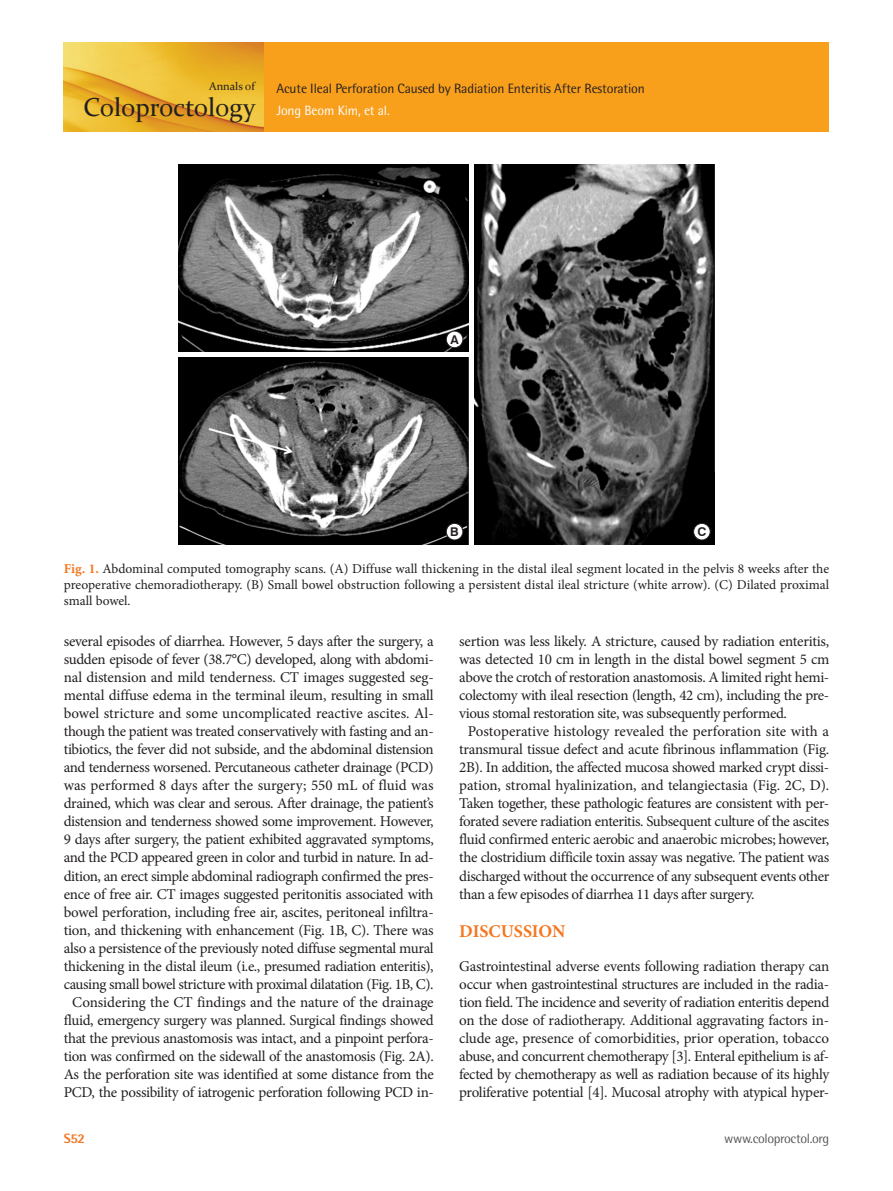
<style>
.page{position:relative;width:893px;height:1191px;background:#fff}
.page>*{position:absolute;margin:0;border:0;box-sizing:border-box;transform-origin:0 0}
.t1{font:25.95px "Constantia";color:#231f20}
.본문제목_대{font:700 18px "Minion Pro";color:#f47721}
.본문{font:15px/18px "Minion Pro";letter-spacing:-.025em;color:#231f20;text-align:justify}
.본문_앞단락0{font:15px/18px "Minion Pro";letter-spacing:-.02em;color:#231f20;text-align:justify}
.표그림설명{font:13.5px/16.2px "Minion Pro";color:#231f20;text-align:justify}
.t2{font:13.5px "Rotis Semi Sans Std";letter-spacing:-.01em;color:#231f20}
.t3{font:13.5px "Rotis Semi Sans Std";letter-spacing:-.025em;color:#57585a}
.t4{font:13.5px "Rotis Semi Sans Std";letter-spacing:-.01em;color:#fff}
.t5{font:800 13.5px "Rotis Semi Sans Std";color:#f47721}
.t6{font:700 12.15px "Swiss 721 BT";color:#231f20}
.t7{font:11.25px "Constantia";color:#231f20}
.s1{font-weight:700;color:#f47721}
</style>
<div class="page">
<div style="left:264px;top:43px;width:565px;height:89px;background:#f89f1c"></div>
<img style="left:64px;top:43px;width:200px;height:89px">
<img style="left:178px;top:164px;width:537px;height:380px">
<hr style="left:469px;top:159px;width:4px;height:387px;background:#fff">
<div style="left:446px;top:523px;width:17px;height:17px;background:#fff;border-radius:50%"></div>
<div style="left:446px;top:523px;width:17px;height:17px;border:1px solid #231f20;border-radius:50%"></div>
<div style="left:446px;top:331px;width:17px;height:17px;background:#fff;border-radius:50%"></div>
<div style="left:446px;top:331px;width:17px;height:17px;border:1px solid #231f20;border-radius:50%"></div>
<div style="left:694px;top:523px;width:16px;height:17px;background:#fff;border-radius:50%"></div>
<div style="left:693px;top:523px;width:17px;height:17px;border:1px solid #231f20;border-radius:50%"></div>
<hr style="left:172px;top:352px;width:298px;height:4px;background:#fff">
<p class="t7" style="left:209px;top:79px;width:47px">Annals of</p>
<p class="t1" style="left:83px;top:90px;width:174px">Coloproctology</p>
<p class="t2" style="left:276px;top:80px;width:370px">Acute Ileal Perforation Caused by Radiation Enteritis After Restoration</p>
<p class="t4" style="left:276px;top:102px;width:115px">Jong Beom Kim, et al.</p>
<p class="t6" style="left:450px;top:332px;width:10px">A</p>
<p class="t6" style="left:450px;top:524px;width:10px">B</p>
<p class="t6" style="left:697px;top:524px;width:10px">C</p>
<p class="표그림설명" style="left:64px;top:560px;width:767px"><span class="s1">Fig. 1.</span> Abdominal computed tomography scans. (A) Diffuse wall thickening in the distal ileal segment located in the pelvis 8 weeks after the preoperative chemoradiotherapy. (B) Small bowel obstruction following a persistent distal ileal stricture (white arrow). (C) Dilated proximal small bowel.</p>
<p class="본문" style="left:64px;top:632px;width:372px">several episodes of diarrhea. However, 5 days after the surgery, a sudden episode of fever (38.7°C) developed, along with abdomi&shy;nal distension and mild tenderness. CT images suggested seg&shy;mental diffuse edema in the terminal ileum, resulting in small bowel stricture and some uncomplicated reactive ascites. Al&shy;though the patient was treated conservatively with fasting and an&shy;tibiotics, the fever did not subside, and the abdominal distension and tenderness worsened. Percutaneous catheter drainage (PCD) was performed 8 days after the surgery; 550 mL of fluid was drained, which was clear and serous. After drainage, the patient’s distension and tenderness showed some improvement. However, 9 days after surgery, the patient exhibited aggravated symptoms, and the PCD appeared green in color and turbid in nature. In ad&shy;dition, an erect simple abdominal radiograph confirmed the pres&shy;ence of free air. CT images suggested peritonitis associated with bowel perforation, including free air, ascites, peritoneal infiltra&shy;tion, and thickening with enhancement (Fig. 1B, C). There was also a persistence of the previously noted diffuse segmental mural thickening in the distal ileum (i.e., presumed radiation enteritis), causing small bowel stricture with proximal dilatation (Fig. 1B, C).</p>
<p class="본문" style="left:64px;top:992px;width:371px;text-align:center">Considering the CT findings and the nature of the drainage fluid, emergency surgery was planned. Surgical findings showed that the previous anastomosis was intact, and a pinpoint perfora&shy;tion was confirmed on the sidewall of the anastomosis (Fig. 2A).<br>As the perforation site was identified at some distance from the PCD, the possibility of iatrogenic perforation following PCD in-</p>
<p class="t5" style="left:64px;top:1129px;width:23px">S52</p>
<p class="본문" style="left:459px;top:632px;width:372px">sertion was less likely. A stricture, caused by radiation enteritis, was detected 10 cm in length in the distal bowel segment 5 cm above the crotch of restoration anastomosis. A limited right hemi&shy;colectomy with ileal resection (length, 42 cm), including the pre&shy;vious stomal restoration site, was subsequently performed.</p>
<p class="본문" style="left:459px;top:722px;width:372px;text-indent:9px">Postoperative histology revealed the perforation site with a transmural tissue defect and acute fibrinous inflammation (Fig.<br>2B). In addition, the affected mucosa showed marked crypt dissi&shy;pation, stromal hyalinization, and telangiectasia (Fig. 2C, D).<br>Taken together, these pathologic features are consistent with per&shy;forated severe radiation enteritis. Subsequent culture of the ascites fluid confirmed enteric aerobic and anaerobic microbes; however, the clostridium difficile toxin assay was negative. The patient was discharged without the occurrence of any subsequent events other than a few episodes of diarrhea 11 days after surgery.</p>
<p class="본문제목_대" style="left:459px;top:918px;width:108px">DISCUSSION</p>
<p class="본문_앞단락0" style="left:459px;top:956px;width:372px">Gastrointestinal adverse events following radiation therapy can occur when gastrointestinal structures are included in the radia&shy;tion field. The incidence and severity of radiation enteritis depend on the dose of radiotherapy. Additional aggravating factors in&shy;clude age, presence of comorbidities, prior operation, tobacco abuse, and concurrent chemotherapy [3]. Enteral epithelium is af&shy;fected by chemotherapy as well as radiation because of its highly proliferative potential [4]. Mucosal atrophy with atypical hyper-</p>
<p class="t3" style="left:724px;top:1130px;width:106px">www.coloproctol.org</p>
</div>
